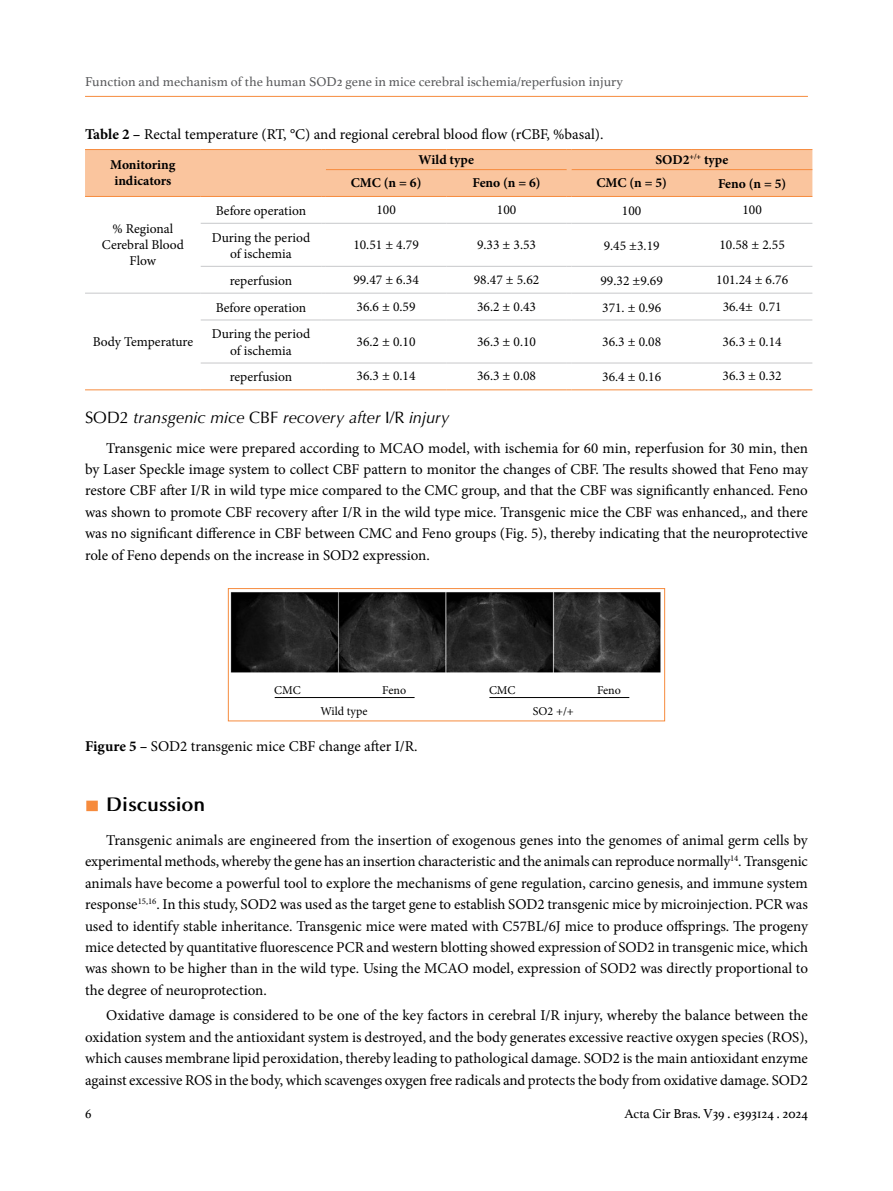
<style>
.page{position:relative;width:893px;height:1191px;background:#fff}
.page>*{position:absolute;margin:0;border:0;box-sizing:border-box;transform-origin:0 0}
.t1{font:700 19.5px "Optima";color:#000}
.t2{font:italic 16.5px "Optima LT Std";color:#000}
.t3{font:15px/21.5px "Minion Pro";letter-spacing:-.005em;color:#000;text-align:justify}
.t4{font:13.5px/16.2px "Minion Pro";color:#000;text-align:center}
.t5{font:13.5px "Athelas";color:#58595b}
.t6{font:700 13.5px/16.2px "Minion Pro";color:#000;text-align:center}
.t7{font:13.5px "Athelas";color:#000}
.t8{font:12px "Minion Pro";color:#000}
.s1{font-weight:700}
.s2{font-style:normal}
</style>
<div class="page">
<hr style="left:85px;top:96px;width:723px;height:1px;background:#f68b3d">
<div style="left:86px;top:800px;width:12px;height:11px;background:#f68b3d"></div>
<hr style="left:201px;top:223px;width:120px;height:1px;background:#c7c8ca">
<hr style="left:326px;top:223px;width:120px;height:1px;background:#c7c8ca">
<hr style="left:446px;top:223px;width:121px;height:1px;background:#c7c8ca">
<hr style="left:571px;top:223px;width:121px;height:1px;background:#c7c8ca">
<hr style="left:692px;top:223px;width:120px;height:1px;background:#c7c8ca">
<hr style="left:201px;top:266px;width:120px;height:1px;background:#c7c8ca">
<hr style="left:326px;top:266px;width:120px;height:1px;background:#c7c8ca">
<hr style="left:446px;top:266px;width:121px;height:1px;background:#c7c8ca">
<hr style="left:571px;top:266px;width:121px;height:1px;background:#c7c8ca">
<hr style="left:692px;top:266px;width:120px;height:1px;background:#c7c8ca">
<hr style="left:85px;top:293px;width:116px;height:1px;background:#c7c8ca">
<hr style="left:201px;top:293px;width:120px;height:1px;background:#c7c8ca">
<hr style="left:326px;top:293px;width:120px;height:1px;background:#c7c8ca">
<hr style="left:446px;top:293px;width:121px;height:1px;background:#c7c8ca">
<hr style="left:571px;top:293px;width:121px;height:1px;background:#c7c8ca">
<hr style="left:692px;top:293px;width:120px;height:1px;background:#c7c8ca">
<hr style="left:201px;top:319px;width:120px;height:1px;background:#c7c8ca">
<hr style="left:326px;top:319px;width:120px;height:1px;background:#c7c8ca">
<hr style="left:446px;top:319px;width:121px;height:1px;background:#c7c8ca">
<hr style="left:571px;top:319px;width:121px;height:1px;background:#c7c8ca">
<hr style="left:692px;top:319px;width:120px;height:1px;background:#c7c8ca">
<hr style="left:201px;top:363px;width:120px;height:1px;background:#c7c8ca">
<hr style="left:326px;top:363px;width:120px;height:1px;background:#c7c8ca">
<hr style="left:446px;top:363px;width:121px;height:1px;background:#c7c8ca">
<hr style="left:571px;top:363px;width:121px;height:1px;background:#c7c8ca">
<hr style="left:692px;top:363px;width:120px;height:1px;background:#c7c8ca">
<hr style="left:85px;top:389px;width:116px;height:1px;background:#f68b3d">
<hr style="left:201px;top:389px;width:120px;height:1px;background:#f68b3d">
<hr style="left:326px;top:389px;width:120px;height:1px;background:#f68b3d">
<hr style="left:446px;top:389px;width:121px;height:1px;background:#f68b3d">
<hr style="left:571px;top:389px;width:121px;height:1px;background:#f68b3d">
<hr style="left:692px;top:389px;width:120px;height:1px;background:#f68b3d">
<div style="left:85px;top:149px;width:727px;height:48px;background:#fac59e"></div>
<img style="left:230px;top:592px;width:431px;height:106px">
<div style="left:228px;top:588px;width:437px;height:133px;border:1px solid #f68b3d"></div>
<hr style="left:275px;top:697px;width:140px;height:1px;background:#000">
<hr style="left:489px;top:697px;width:140px;height:1px;background:#000">
<p class="t5" style="left:85px;top:71px;width:539px">Function and mechanism of the human SOD2 gene in mice cerebral ischemia/reperfusion injury</p>
<p class="t3" style="left:85px;top:123px;width:520px"><span class="s1">Table 2 –</span> Rectal temperature (RT, °C) and regional cerebral blood flow (rCBF, %basal).</p>
<p class="t6" style="left:110px;top:156px;width:67px">Monitoring indicators</p>
<p class="t6" style="left:419px;top:151px;width:57px">Wild type</p>
<p class="t6" style="left:655px;top:151px;width:74px">SOD2<sup>+/+</sup> type</p>
<p class="t6" style="left:351px;top:174px;width:72px">CMC (n = 6)</p>
<p class="t6" style="left:472px;top:174px;width:70px">Feno (n = 6)</p>
<p class="t6" style="left:596px;top:174px;width:72px">CMC (n = 5)</p>
<p class="t6" style="left:718px;top:175px;width:70px">Feno (n = 5)</p>
<p class="t4" style="left:102px;top:220px;width:84px">% Regional<br>Cerebral Blood<br>Flow</p>
<p class="t4" style="left:216px;top:202px;width:92px">Before operation</p>
<p class="t4" style="left:376px;top:201px;width:21px">100</p>
<p class="t4" style="left:497px;top:201px;width:21px">100</p>
<p class="t4" style="left:622px;top:202px;width:21px">100</p>
<p class="t4" style="left:742px;top:201px;width:21px">100</p>
<p class="t4" style="left:212px;top:229px;width:100px">During the period of ischemia</p>
<p class="t4" style="left:353px;top:236px;width:67px">10.51 ± 4.79</p>
<p class="t4" style="left:477px;top:236px;width:60px">9.33 ± 3.53</p>
<p class="t4" style="left:604px;top:237px;width:57px">9.45 ±3.19</p>
<p class="t4" style="left:719px;top:236px;width:67px">10.58 ± 2.55</p>
<p class="t4" style="left:230px;top:272px;width:64px">reperfusion</p>
<p class="t4" style="left:353px;top:271px;width:67px">99.47 ± 6.34</p>
<p class="t4" style="left:474px;top:271px;width:67px">98.47 ± 5.62</p>
<p class="t4" style="left:600px;top:272px;width:64px">99.32 ±9.69</p>
<p class="t4" style="left:716px;top:271px;width:73px">101.24 ± 6.76</p>
<p class="t4" style="left:216px;top:299px;width:92px">Before operation</p>
<p class="t4" style="left:357px;top:298px;width:60px">36.6 ± 0.59</p>
<p class="t4" style="left:477px;top:298px;width:60px">36.2 ± 0.43</p>
<p class="t4" style="left:602px;top:299px;width:60px">371. ± 0.96</p>
<p class="t4" style="left:723px;top:298px;width:60px">36.4± 0.71</p>
<p class="t4" style="left:212px;top:326px;width:100px">During the period of ischemia</p>
<p class="t4" style="left:357px;top:333px;width:60px">36.2 ± 0.10</p>
<p class="t4" style="left:477px;top:333px;width:60px">36.3 ± 0.10</p>
<p class="t4" style="left:602px;top:334px;width:60px">36.3 ± 0.08</p>
<p class="t4" style="left:723px;top:333px;width:60px">36.3 ± 0.14</p>
<p class="t4" style="left:230px;top:369px;width:64px">reperfusion</p>
<p class="t4" style="left:357px;top:368px;width:60px">36.3 ± 0.14</p>
<p class="t4" style="left:477px;top:368px;width:60px">36.3 ± 0.08</p>
<p class="t4" style="left:602px;top:369px;width:60px">36.4 ± 0.16</p>
<p class="t4" style="left:723px;top:368px;width:60px">36.3 ± 0.32</p>
<p class="t2" style="left:85px;top:407px;width:366px"><span class="s2">SOD2</span> transgenic mice <span class="s2">CBF</span> recovery after <span class="s2">I/R</span> injury</p>
<p class="t3" style="left:85px;top:437px;width:724px;text-indent:21px">Transgenic mice were prepared according to MCAO model, with ischemia for 60 min, reperfusion for 30 min, then by Laser Speckle image system to collect CBF pattern to monitor the changes of CBF. The results showed that Feno may restore CBF after I/R in wild type mice compared to the CMC group, and that the CBF was significantly enhanced. Feno was shown to promote CBF recovery after I/R in the wild type mice. Transgenic mice the CBF was enhanced,, and there was no significant difference in CBF between CMC and Feno groups (Fig. 5), thereby indicating that the neuroprotective role of Feno depends on the increase in SOD2 expression.</p>
<p class="t4" style="left:93px;top:333px;width:102px">Body Temperature</p>
<p class="t8" style="left:274px;top:682px;width:28px">CMC</p>
<p class="t8" style="left:382px;top:682px;width:25px">Feno</p>
<p class="t8" style="left:489px;top:682px;width:28px">CMC</p>
<p class="t8" style="left:597px;top:682px;width:25px">Feno</p>
<p class="t8" style="left:320px;top:703px;width:49px">Wild type</p>
<p class="t8" style="left:533px;top:703px;width:43px">SO2 +/+</p>
<p class="t3" style="left:85px;top:735px;width:334px"><span class="s1">Figure 5 –</span> SOD2 transgenic mice CBF change after I/R.</p>
<h1 class="t1" style="left:106px;top:792px;width:100px">Discussion</h1>
<p class="t3" style="left:85px;top:829px;width:724px;text-indent:21px">Transgenic animals are engineered from the insertion of exogenous genes into the genomes of animal germ cells by experimental methods, whereby the gene has an insertion characteristic and the animals can reproduce normally<sup>14</sup>. Transgenic animals have become a powerful tool to explore the mechanisms of gene regulation, carcino genesis, and immune system response<sup>15,16</sup>. In this study, SOD2 was used as the target gene to establish SOD2 transgenic mice by microinjection. PCR was used to identify stable inheritance. Transgenic mice were mated with C57BL/6J mice to produce offsprings. The progeny mice detected by quantitative fluorescence PCR and western blotting showed expression of SOD2 in transgenic mice, which was shown to be higher than in the wild type. Using the MCAO model, expression of SOD2 was directly proportional to the degree of neuroprotection.</p>
<p class="t3" style="left:85px;top:1005px;width:724px;text-indent:21px">Oxidative damage is considered to be one of the key factors in cerebral I/R injury, whereby the balance between the oxidation system and the antioxidant system is destroyed, and the body generates excessive reactive oxygen species (ROS), which causes membrane lipid peroxidation, thereby leading to pathological damage. SOD2 is the main antioxidant enzyme against excessive ROS in the body, which scavenges oxygen free radicals and protects the body from oxidative damage. SOD2</p>
<p class="t7" style="left:85px;top:1102px;width:8px">6</p>
<p class="t7" style="left:624px;top:1102px;width:185px">Acta Cir Bras. V39 . e393124 . 2024</p>
</div>
